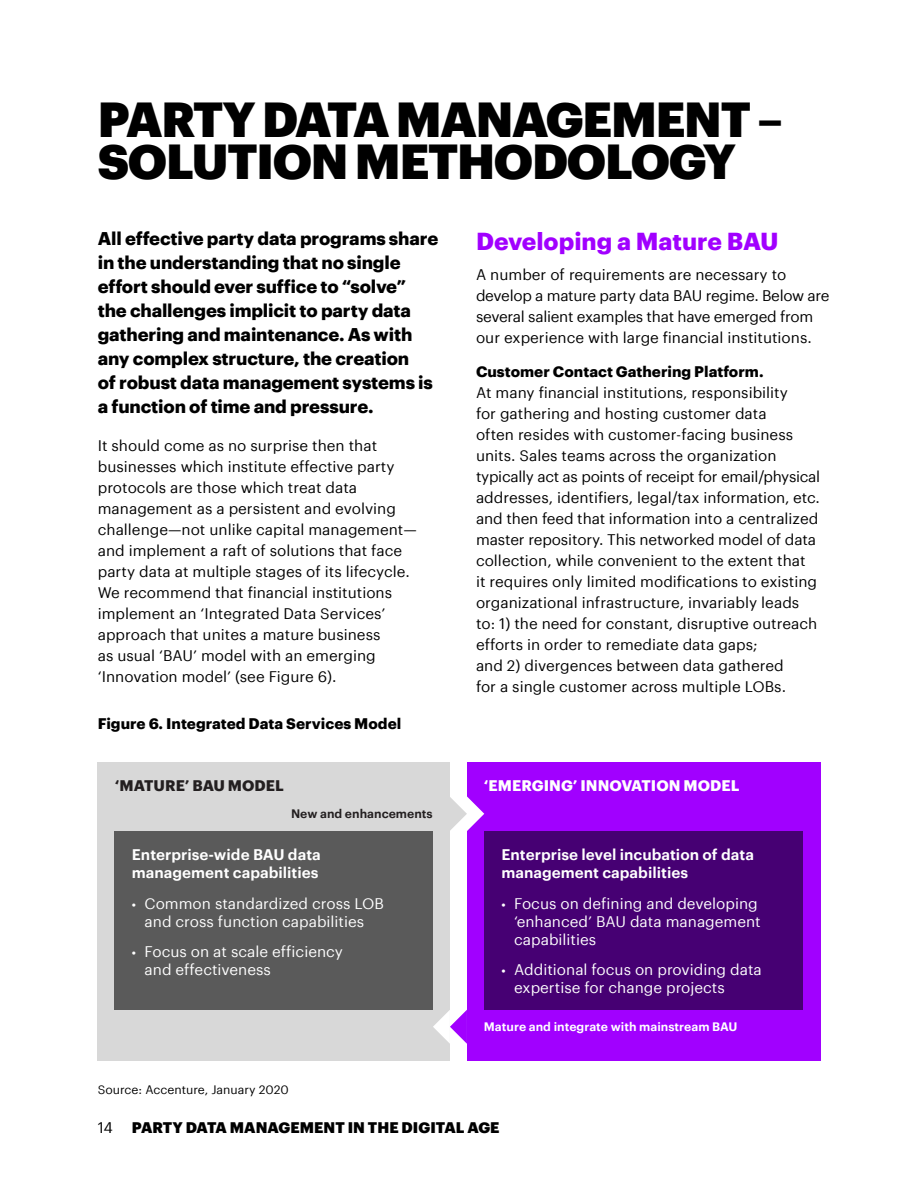
<style>
.page{position:relative;width:918px;height:1188px;background:#fff}
.page>*{position:absolute;margin:0;border:0;box-sizing:border-box;transform-origin:0 0}
.t1{font:900 48px/42px "Graphik";letter-spacing:-.025em;color:#000}
.t2{font:700 24px "Graphik";color:#a100ff}
.t3{font:700 18px/24px "Graphik";letter-spacing:-.01em;color:#000}
.t4{font:15px/21px "Graphik";color:#000}
.t5{font:15px/18px "Graphik";color:#fff}
.t6{font:600 15px/18px "Graphik";color:#fff}
.t7{font:700 15px "Graphik";color:#000}
.t8{font:900 15px "Graphik";letter-spacing:.005em;color:#000}
.t9{font:700 15px "Graphik";color:#fff}
.t10{font:700 15px "Graphik";color:#231f20}
.t11{font:600 12px "Graphik";color:#fff}
.t12{font:12px "Graphik";color:#000}
.t13{font:600 12px "Graphik";color:#231f20}
.s1{font-family:"Myriad Pro"}
.s2{font-weight:400}
</style>
<div class="page">
<div style="left:467px;top:763px;width:353px;height:298px;background:#a100ff"></div>
<div style="left:98px;top:763px;width:352px;height:298px;background:#d8d8d8"></div>
<div style="left:115px;top:831px;width:318px;height:179px;background:#5a5a5a"></div>
<div style="left:484px;top:831px;width:319px;height:179px;background:#460073"></div>
<svg style="left:450px;top:796px;width:34px;height:35px"></svg>
<svg style="left:433px;top:1010px;width:34px;height:34px"></svg>
<h1 class="t1" style="left:98px;top:95px;width:687px">PARTY DATA MANAGEMENT –<br>SOLUTION METHODOLOGY</h1>
<p class="t3" style="left:98px;top:225px;width:342px">All effective party data programs share in the understanding that no single effort should ever suffice to “solve” the challenges implicit to party data gathering and maintenance. As with any complex structure, the creation<br>of robust data management systems is a function of time and pressure.</p>
<p class="t4" style="left:98px;top:434px;width:321px">It should come as no surprise then that businesses which institute effective party protocols are those which treat data management as a persistent and evolving challenge—not unlike capital management— and implement a raft of solutions that face party data at multiple stages of its lifecycle.<br>We recommend that financial institutions implement an ‘Integrated Data Services’ approach that unites a mature business<br>as usual ‘BAU’ model with an emerging ‘Innovation model’ (see Figure 6).</p>
<p class="t7" style="left:98px;top:712px;width:305px">Figure 6. Integrated Data Services Model</p>
<p class="t10" style="left:115px;top:774px;width:171px">‘MATURE’ BAU MODEL</p>
<p class="t13" style="left:291px;top:805px;width:143px">New and enhancements</p>
<p class="t6" style="left:132px;top:844px;width:191px">Enterprise-wide BAU data management capabilities</p>
<p class="t5" style="left:132px;top:893px;width:254px;text-align:center"><span class="s1">•</span> Common standardized cross LOB and cross function capabilities</p>
<p class="t5" style="left:145px;top:942px;width:200px;text-indent:-13px"><span class="s1">•</span> Focus on at scale efficiency and effectiveness</p>
<p class="t12" style="left:98px;top:1080px;width:193px">Source: Accenture, January 2020</p>
<h2 class="t2" style="left:476px;top:223px;width:304px">Developing a Mature BAU</h2>
<p class="t4" style="left:476px;top:263px;width:355px">A number of requirements are necessary to develop a mature party data BAU regime. Below are several salient examples that have emerged from our experience with large financial institutions.</p>
<p class="t7" style="left:476px;top:359px;width:289px">Customer Contact Gathering Platform.</p>
<p class="t4" style="left:476px;top:380px;width:346px">At many financial institutions, responsibility<br>for gathering and hosting customer data<br>often resides with customer-facing business units. Sales teams across the organization typically act as points of receipt for email/physical addresses, identifiers, legal/tax information, etc. and then feed that information into a centralized master repository. This networked model of data collection, while convenient to the extent that<br>it requires only limited modifications to existing organizational infrastructure, invariably leads to: 1) the need for constant, disruptive outreach efforts in order to remediate data gaps;<br>and 2) divergences between data gathered<br>for a single customer across multiple LOBs.</p>
<p class="t9" style="left:484px;top:774px;width:257px">‘EMERGING’ INNOVATION MODEL</p>
<p class="t6" style="left:501px;top:844px;width:254px">Enterprise level incubation of data management capabilities</p>
<p class="t5" style="left:514px;top:893px;width:248px;text-indent:-13px"><span class="s1">•</span> Focus on defining and developing ‘enhanced’ BAU data management capabilities</p>
<p class="t5" style="left:514px;top:960px;width:249px;text-indent:-13px"><span class="s1">•</span> Additional focus on providing data expertise for change projects</p>
<p class="t11" style="left:484px;top:1018px;width:255px">Mature and integrate with mainstream BAU</p>
<p class="t8" style="left:98px;top:1116px;width:403px"><span class="s2">14</span> PARTY DATA MANAGEMENT IN THE DIGITAL AGE</p>
</div>
